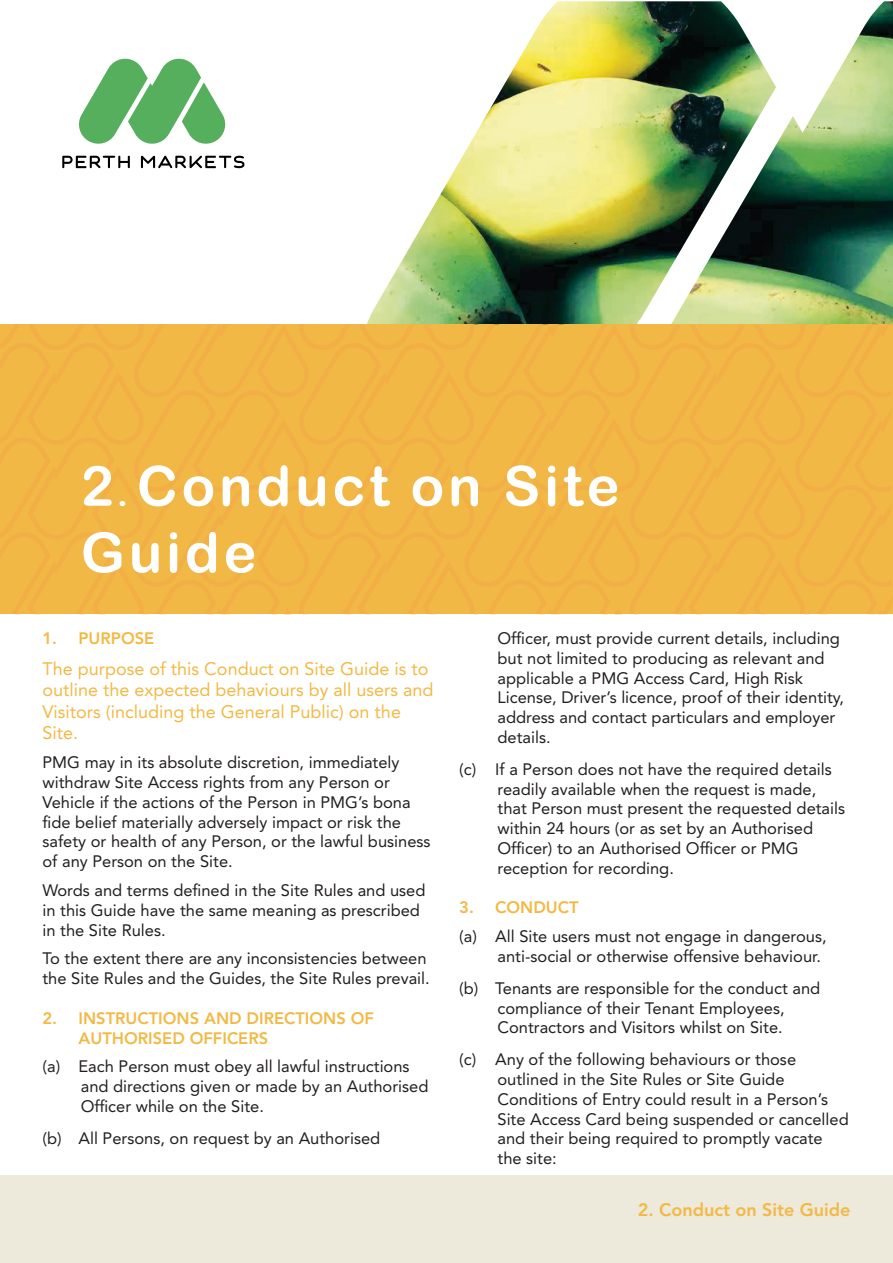
<style>
.page{position:relative;width:893px;height:1263px;background:#fff}
.page>*{position:absolute;margin:0;border:0;box-sizing:border-box;transform-origin:0 0}
.t1{font:55.5px/66.6px "Arial Rounded MT Bold";letter-spacing:.07em;color:#fff}
.t2{font:18px/21.6px "Avenir LT Std";color:#f3b945}
.t3{font:800 18px "Avenir LT Std";color:#f3b945}
.t4{font:16.5px/19.8px "Avenir LT Std";color:#231f20}
.t5{font:800 16.5px "Avenir LT Std";color:#f3b945}
.s1{font-family:"Avenir LT Std";font-weight:800;font-size:34.5px}
</style>
<div class="page">
<div style="left:0;top:1175px;width:893px;height:88px;background:#ede9db"></div>
<img style="left:374px;top:1px;width:519px;height:323px">
<svg style="left:0;top:324px;width:893px;height:291px;background:#f2b645"></svg>
<svg style="left:79px;top:59px;width:147px;height:85px"></svg>
<svg style="left:62px;top:156px;width:68px;height:12px"></svg>
<svg style="left:141px;top:155px;width:103px;height:13px"></svg>
<p class="t1" style="left:81px;top:452px;width:540px">2<span class="s1">.</span> Conduct on Site<br>Guide</p>
<p class="t5" style="left:43px;top:628px;width:113px">1. PURPOSE</p>
<p class="t2" style="left:43px;top:658px;width:392px">The purpose of this Conduct on Site Guide is to outline the expected behaviours by all users and Visitors (including the General Public) on the Site.</p>
<p class="t4" style="left:43px;top:753px;width:390px">PMG may in its absolute discretion, immediately withdraw Site Access rights from any Person or Vehicle if the actions of the Person in PMG’s bona fide belief materially adversely impact or risk the safety or health of any Person, or the lawful business of any Person on the Site.</p>
<p class="t4" style="left:43px;top:880px;width:384px">Words and terms defined in the Site Rules and used in this Guide have the same meaning as prescribed in the Site Rules.</p>
<p class="t4" style="left:43px;top:949px;width:389px">To the extent there are any inconsistencies between the Site Rules and the Guides, the Site Rules prevail.</p>
<p class="t5" style="left:43px;top:1008px;width:333px">2. INSTRUCTIONS AND DIRECTIONS OF</p>
<p class="t5" style="left:79px;top:1028px;width:191px">AUTHORISED OFFICERS</p>
<p class="t4" style="left:43px;top:1057px;width:369px">(a) Each Person must obey all lawful instructions</p>
<p class="t4" style="left:81px;top:1077px;width:349px">and directions given or made by an Authorised<br>Officer while on the Site.</p>
<p class="t4" style="left:43px;top:1128px;width:339px">(b) All Persons, on request by an Authorised</p>
<p class="t4" style="left:497px;top:628px;width:348px">Officer, must provide current details, including but not limited to producing as relevant and applicable a PMG Access Card, High Risk License, Driver’s licence, proof of their identity, address and contact particulars and employer details.</p>
<p class="t4" style="left:459px;top:759px;width:374px">(c) If a Person does not have the required details</p>
<p class="t4" style="left:497px;top:779px;width:349px">readily available when the request is made, that Person must present the requested details within 24 hours (or as set by an Authorised Officer) to an Authorised Officer or PMG reception for recording.</p>
<p class="t5" style="left:459px;top:898px;width:121px">3. CONDUCT</p>
<p class="t4" style="left:459px;top:927px;width:369px">(a) All Site users must not engage in dangerous,</p>
<p class="t4" style="left:497px;top:946px;width:325px">anti-social or otherwise offensive behaviour.</p>
<p class="t4" style="left:459px;top:978px;width:363px">(b) Tenants are responsible for the conduct and</p>
<p class="t4" style="left:497px;top:998px;width:289px">compliance of their Tenant Employees,<br>Contractors and Visitors whilst on Site.</p>
<p class="t4" style="left:459px;top:1050px;width:338px">(c) Any of the following behaviours or those</p>
<p class="t4" style="left:497px;top:1069px;width:353px">outlined in the Site Rules or Site Guide Conditions of Entry could result in a Person’s Site Access Card being suspended or cancelled and their being required to promptly vacate the site:</p>
<p class="t3" style="left:638px;top:1199px;width:214px">2. Conduct on Site Guide</p>
</div>
